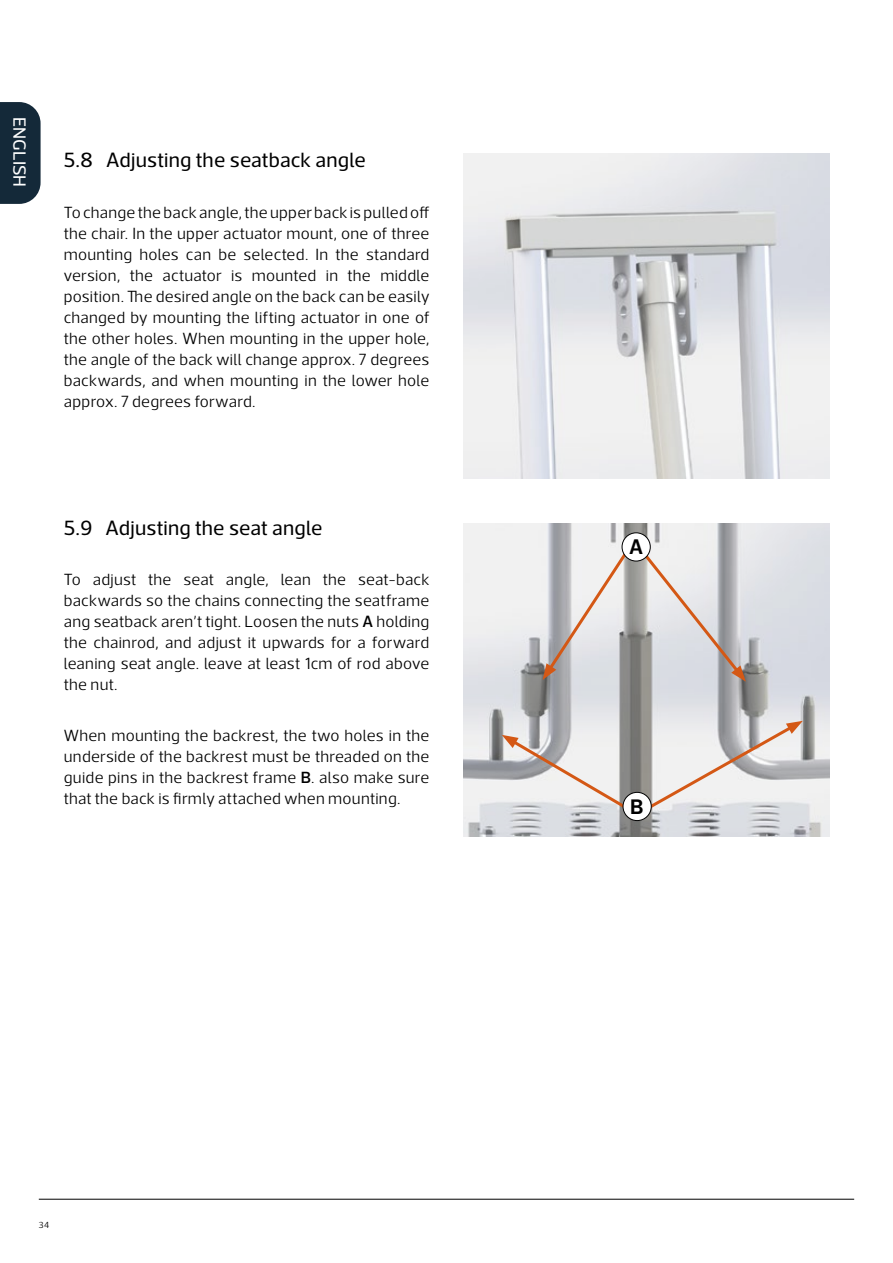
<style>
.page{position:relative;width:893px;height:1263px;background:#fff}
.page>*{position:absolute;margin:0;border:0;box-sizing:border-box;transform-origin:0 0}
.t1{font:600 21.45px "Acto";color:#000}
.t2{font:21px "Acto";letter-spacing:.01em;color:#000}
.t3{font:18px "Acto";letter-spacing:.005em;color:#fff}
.t4{font:300 16.5px/21px "Acto";letter-spacing:.015em;color:#000;text-align:justify}
.t5{font:300 9px "Acto";color:#000}
.s1{font-weight:500}
</style>
<div class="page">
<hr style="left:39px;top:1199px;width:815px;height:1px;background:#000">
<svg style="left:0;top:102px;width:41px;height:102px"></svg>
<img style="left:463px;top:153px;width:366px;height:326px">
<img style="left:463px;top:523px;width:366px;height:314px">
<svg style="left:638px;top:547px;width:108px;height:135px"></svg>
<svg style="left:543px;top:547px;width:88px;height:133px"></svg>
<svg style="left:646px;top:721px;width:157px;height:90px"></svg>
<svg style="left:502px;top:735px;width:125px;height:75px"></svg>
<div style="left:622px;top:533px;width:28px;height:28px;background:#fff;border-radius:50%"></div>
<div style="left:622px;top:532px;width:29px;height:29px;border:1px solid #000;border-radius:50%"></div>
<div style="left:623px;top:792px;width:28px;height:28px;background:#fff;border-radius:50%"></div>
<div style="left:622px;top:792px;width:30px;height:29px;border:1px solid #000;border-radius:50%"></div>
<p class="t3" style="left:30px;top:117px;width:72px;rotate:90deg">ENGLISH</p>
<p class="t2" style="left:64px;top:148px;width:304px">5.8 Adjusting the seatback angle</p>
<p class="t4" style="left:64px;top:201px;width:367px">To change the back angle, the upper back is pulled off the chair. In the upper actuator mount, one of three mounting holes can be selected. In the standard version, the actuator is mounted in the middle position. The desired angle on the back can be easily changed by mounting the lifting actuator in one of the other holes. When mounting in the upper hole, the angle of the back will change approx. 7 degrees backwards, and when mounting in the lower hole approx. 7 degrees forward.</p>
<p class="t2" style="left:64px;top:515px;width:260px">5.9 Adjusting the seat angle</p>
<p class="t4" style="left:64px;top:569px;width:367px">To adjust the seat angle, lean the seat-back backwards so the chains connecting the seatframe ang seatback aren’t tight. Loosen the nuts <span class="s1">A</span> holding the chainrod, and adjust it upwards for a forward leaning seat angle. leave at least 1cm of rod above the nut.</p>
<p class="t4" style="left:64px;top:724px;width:367px">When mounting the backrest, the two holes in the underside of the backrest must be threaded on the guide pins in the backrest frame <span class="s1">B</span>. also make sure that the back is firmly attached when mounting.</p>
<p class="t5" style="left:39px;top:1219px;width:12px">34</p>
<h1 class="t1" style="left:629px;top:534px;width:16px">A</h1>
<h1 class="t1" style="left:630px;top:793px;width:15px">B</h1>
</div>
